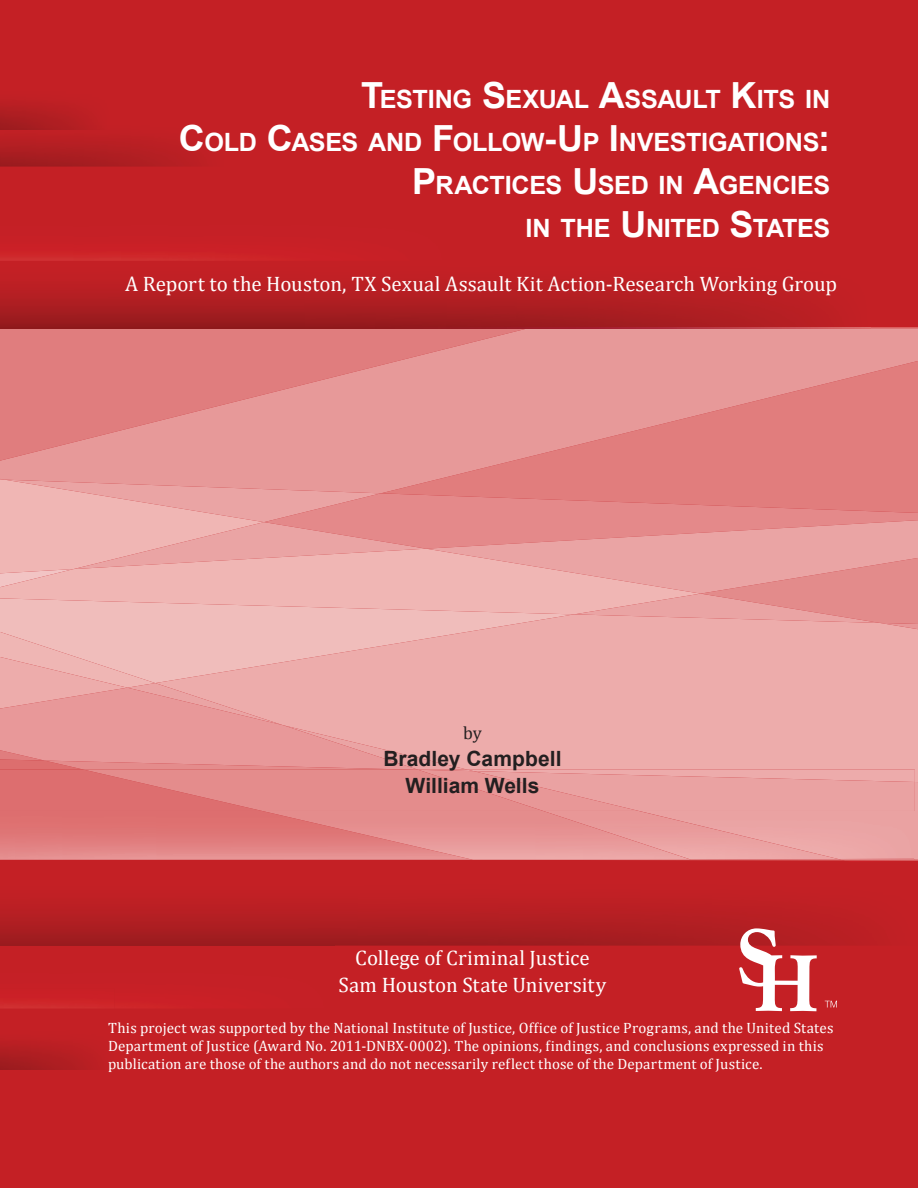
<style>
.page{position:relative;width:918px;height:1188px;background:#c42025}
.page>*{position:absolute;margin:0;border:0;box-sizing:border-box;transform-origin:0 0}
.t1{font:700 25.2px/43.2px "Arial";letter-spacing:-.015em;color:#fff;text-align:right}
.t2{font:21px/27px "Cambria";color:#fff;text-align:center}
.t3{font:700 21px/27px "Arial";letter-spacing:.005em;color:#231f20;text-align:center}
.t4{font:18px "Cambria";color:#231f20}
.t5{font:15px/18px "Cambria";letter-spacing:.01em;color:#fff}
.s1{font-size:36px}
</style>
<div class="page">
<hr style="left:915px;top:782px;width:3px;height:29px;background:#eaa4a4">
<svg style="left:0;top:329px;width:918px;height:150px;background:#e38c8c"></svg>
<div style="left:841px;top:811px;width:77px;height:48px;background:#eaa4a4"></div>
<svg style="left:870px;top:328px;width:48px;height:1px"></svg>
<img style="left:0;top:288px;width:870px;height:40px">
<img style="left:0;top:328px;width:870px;height:1px">
<img style="left:915px;top:811px;width:1px;height:48px">
<div style="left:0;top:771px;width:84px;height:40px;background:#dd6e6f"></div>
<img style="left:84px;top:771px;width:334px;height:40px">
<img style="left:418px;top:771px;width:56px;height:40px">
<img style="left:474px;top:771px;width:441px;height:40px">
<svg style="left:0;top:479px;width:918px;height:292px;background:#eba5a5"></svg>
<img style="left:418px;top:770px;width:56px;height:1px">
<img style="left:0;top:811px;width:262px;height:49px">
<img style="left:473px;top:860px;width:368px;height:1px">
<img style="left:262px;top:811px;width:579px;height:49px">
<img style="left:841px;top:860px;width:74px;height:1px">
<img style="left:838px;top:859px;width:77px;height:1px">
<img style="left:543px;top:811px;width:295px;height:49px">
<img style="left:0;top:255px;width:245px;height:6px">
<img style="left:0;top:918px;width:334px;height:90px">
<img style="left:0;top:946px;width:334px;height:1px">
<img style="left:0;top:989px;width:115px;height:20px">
<svg style="left:739px;top:928px;width:78px;height:83px"></svg>
<svg style="left:825px;top:1001px;width:12px;height:7px"></svg>
<h1 class="t1" style="left:179px;top:78px;width:653px"><span class="s1">T</span>ESTING <span class="s1">S</span>EXUAL <span class="s1">A</span>SSAULT <span class="s1">K</span>ITS IN<br><span class="s1">C</span>OLD <span class="s1">C</span>ASES AND <span class="s1">F</span>OLLOW<span class="s1">-U</span> P <span class="s1">I</span> NVESTIGATIONS<span class="s1">:<br>P</span>RACTICES <span class="s1">U</span>SED IN <span class="s1">A</span>GENCIES<br>IN THE <span class="s1">U</span> NITED <span class="s1">S</span>TATES</h1>
<h2 class="t2" style="left:125px;top:271px;width:713px">A Report to the Houston, TX Sexual Assault Kit Action-Research Working Group</h2>
<p class="t4" style="left:463px;top:722px;width:20px">by</p>
<h2 class="t3" style="left:383px;top:745px;width:180px">Bradley Campbell<br>William Wells</h2>
<h2 class="t2" style="left:339px;top:944px;width:269px">College of Criminal Justice<br>Sam Houston State University</h2>
<p class="t5" style="left:108px;top:1019px;width:727px">This project was supported by the National Institute of Justice, Office of Justice Programs, and the United States<br>Department of Justice (Award No. 2011-DNBX-0002). The opinions, findings, and conclusions expressed in this publication are those of the authors and do not necessarily reflect those of the Department of Justice.</p>
</div>
